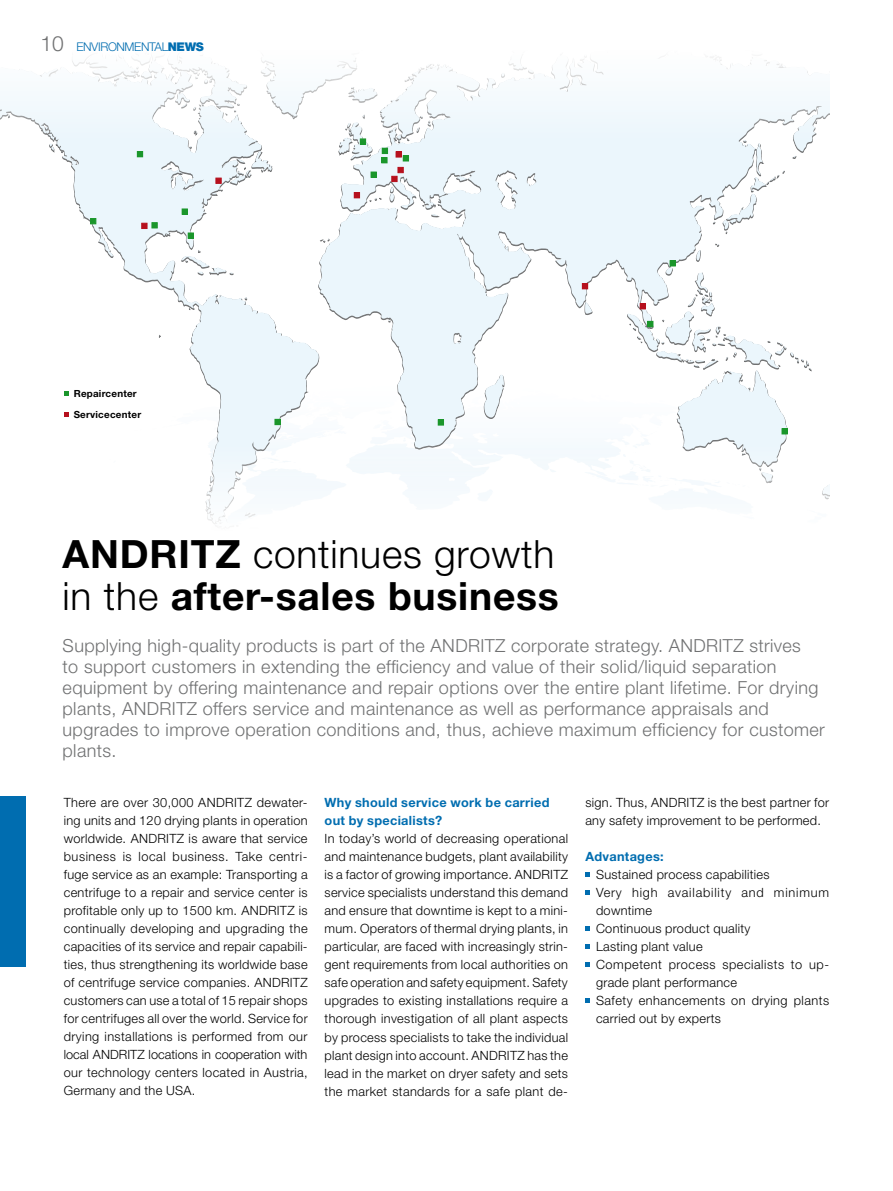
<style>
.page{position:relative;width:893px;height:1191px;background:#fff}
.page>*{position:absolute;margin:0;border:0;box-sizing:border-box;transform-origin:0 0}
.t1{font:700 39px/42px "Helvetica Neue";letter-spacing:.02em;color:#000}
.t2{font:300 18px/21px "Helvetica Neue";letter-spacing:.02em;color:#707172}
.t3{font:300 12.75px/18px "Helvetica Neue";letter-spacing:.025em;color:#000;text-align:justify}
.t4{font:700 12.75px/18px "Helvetica Neue";letter-spacing:.025em;color:#006db0}
.t5{font:300 12px "Helvetica Neue";letter-spacing:-.03em;color:#006db0}
.t6{font:700 9.75px/20.9px "Helvetica Neue";letter-spacing:.025em;color:#000}
.s1{font-size:21px;color:#707172}
.s2{font-weight:900}
.s3{font-weight:300}
</style>
<div class="page">
<svg style="left:63px;top:159px;width:749px;height:270px"></svg>
<svg style="left:151px;top:222px;width:7px;height:6px"></svg>
<svg style="left:141px;top:223px;width:6px;height:6px"></svg>
<div style="left:188px;top:232px;width:6px;height:7px;border:1px solid #1a962b"></div>
<div style="left:182px;top:208px;width:6px;height:7px;border:1px solid #1a962b"></div>
<svg style="left:215px;top:178px;width:7px;height:6px"></svg>
<div style="left:274px;top:419px;width:7px;height:6px;border:1px solid #1a962b"></div>
<svg style="left:391px;top:176px;width:7px;height:6px"></svg>
<svg style="left:397px;top:167px;width:7px;height:6px"></svg>
<svg style="left:354px;top:192px;width:6px;height:6px"></svg>
<svg style="left:582px;top:283px;width:6px;height:6px"></svg>
<svg style="left:640px;top:303px;width:6px;height:6px"></svg>
<svg style="left:371px;top:172px;width:6px;height:6px"></svg>
<svg style="left:396px;top:159px;width:13px;height:2px"></svg>
<div style="left:381px;top:157px;width:7px;height:6px;border:1px solid #1a962b"></div>
<svg style="left:438px;top:419px;width:6px;height:6px"></svg>
<svg style="left:670px;top:260px;width:6px;height:6px"></svg>
<svg style="left:647px;top:321px;width:6px;height:6px"></svg>
<div style="left:781px;top:428px;width:7px;height:6px;border:1px solid #1a962b"></div>
<svg style="left:90px;top:218px;width:6px;height:6px"></svg>
<div style="left:0;top:0;width:893px;height:159px;background:linear-gradient(to right,#f7fafc,#f9fcfd)"></div>
<div style="left:0;top:429px;width:893px;height:117px;background:#fff"></div>
<div style="left:0;top:797px;width:26px;height:170px;background:#006db0"></div>
<svg style="left:585px;top:872px;width:5px;height:5px"></svg>
<svg style="left:585px;top:890px;width:5px;height:5px"></svg>
<svg style="left:585px;top:926px;width:5px;height:5px"></svg>
<svg style="left:585px;top:944px;width:5px;height:5px"></svg>
<svg style="left:585px;top:962px;width:5px;height:5px"></svg>
<svg style="left:585px;top:998px;width:5px;height:5px"></svg>
<svg style="left:64px;top:391px;width:5px;height:5px"></svg>
<svg style="left:64px;top:412px;width:5px;height:4px"></svg>
<p class="t5" style="left:40px;top:39px;width:165px"><span class="s1">10</span> ENVIRONMENTAL<span class="s2">NEWS</span></p>
<p class="t6" style="left:74px;top:383px;width:69px">Repaircenter<br>Servicecenter</p>
<h1 class="t1" style="left:63px;top:532px;width:498px">ANDRITZ <span class="s3">continues growth in the</span> after-sales business</h1>
<p class="t2" style="left:63px;top:634px;width:764px">Supplying high-quality products is part of the ANDRITZ corporate strategy. ANDRITZ strives<br>to support customers in extending the efficiency and value of their solid/liquid separation equipment by offering maintenance and repair options over the entire plant lifetime. For drying plants, ANDRITZ offers service and maintenance as well as performance appraisals and upgrades to improve operation conditions and, thus, achieve maximum efficiency for customer plants.</p>
<p class="t3" style="left:64px;top:793px;width:245px">There are over 30,000 ANDRITZ dewater&shy;ing units and 120 drying plants in operation worldwide. ANDRITZ is aware that service business is local business. Take centri&shy;fuge service as an example: Transporting a centrifuge to a repair and service center is profitable only up to 1500 km. ANDRITZ is continually developing and upgrading the capacities of its service and repair capabili&shy;ties, thus strengthening its worldwide base of centrifuge service companies. ANDRITZ customers can use a total of 15 repair shops for centrifuges all over the world. Service for drying installations is performed from our local ANDRITZ locations in cooperation with our technology centers located in Austria, Germany and the USA.</p>
<p class="t4" style="left:325px;top:793px;width:226px">Why should service work be carried out by specialists?</p>
<p class="t3" style="left:585px;top:793px;width:245px">sign. Thus, ANDRITZ is the best partner for any safety improvement to be performed.</p>
<p class="t4" style="left:585px;top:847px;width:80px">Advantages:</p>
<p class="t3" style="left:596px;top:865px;width:235px;text-align:left">Sustained process capabilities<br>Very high availability and minimum downtime<br>Continuous product quality<br>Lasting plant value<br>Competent process specialists to up&shy;grade plant performance<br>Safety enhancements on drying plants carried out by experts</p>
<p class="t3" style="left:325px;top:829px;width:245px">In today’s world of decreasing operational and maintenance budgets, plant availability is a factor of growing importance. ANDRITZ service specialists understand this demand and ensure that downtime is kept to a mini&shy;mum. Operators of thermal drying plants, in particular, are faced with increasingly strin&shy;gent requirements from local authorities on safe operation and safety equipment. Safety upgrades to existing installations require a thorough investigation of all plant aspects by process specialists to take the individual plant design into account. ANDRITZ has the lead in the market on dryer safety and sets the market standards for a safe plant de-</p>
</div>
